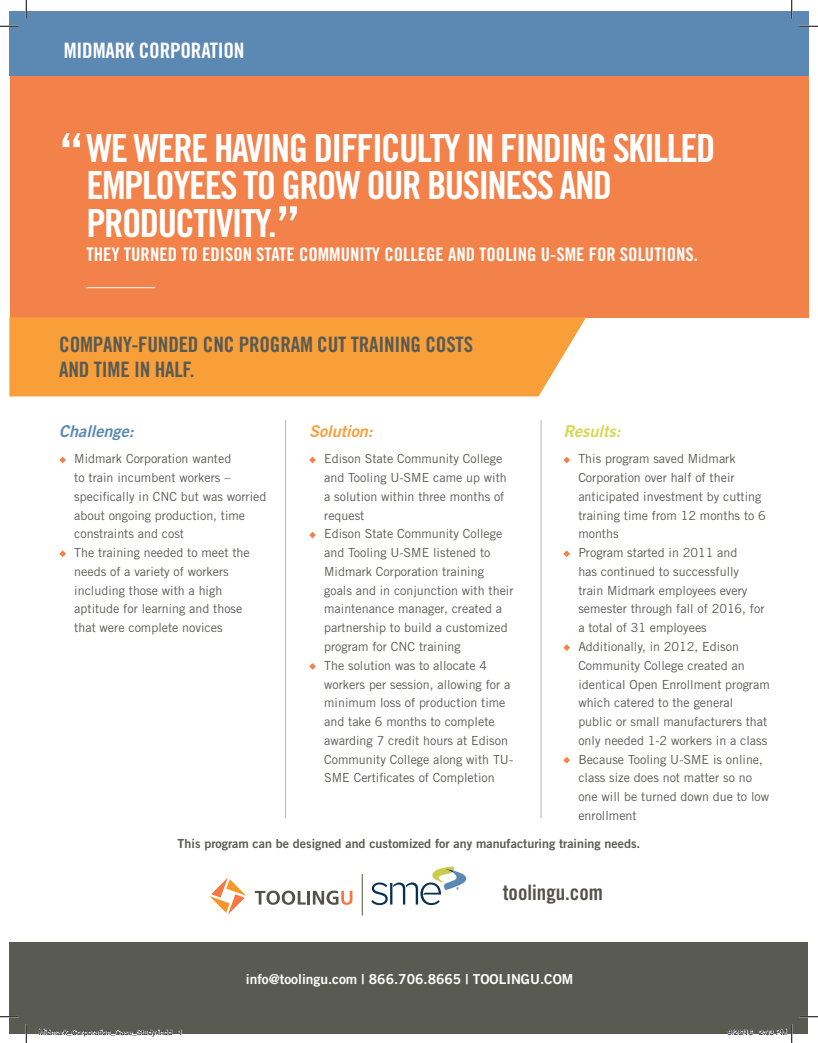
<style>
.page{position:relative;width:818px;height:1043px;background:#fff}
.page>*{position:absolute;margin:0;border:0;box-sizing:border-box;transform-origin:0 0}
.t1{font:57.62px "Trade Gothic LT Std Bd Cn 20";color:#fff}
.t2{font:38.75px/37.5px "Trade Gothic LT Std Bd Cn 20";letter-spacing:-.04em;color:#fff}
.t3{font:21.25px/25.5px "Trade Gothic LT Std Bd Cn 20";letter-spacing:-.01em;color:#595b53}
.t4{font:21.25px "Trade Gothic LT Std Bd Cn 20";letter-spacing:-.01em;color:#fff}
.t5{font:21.25px "Trade Gothic LT Std Bd Cn 20";color:#535249}
.t6{font:18.75px "Trade Gothic LT Std Bd Cn 20";color:#fff}
.t7{font:16.25px "Trade Gothic LT Std Bd 2 Obl";color:#5c89b4}
.t8{font:16.25px "Trade Gothic LT Std Bd 2 Obl";color:#f99f3a}
.t9{font:16.25px "Trade Gothic LT Std Bd 2 Obl";color:#d6d750}
.t10{font:13.75px "Trade Gothic LT Std Bd 2";color:#fff}
.t11{font:12.5px/18.8px "Trade Gothic LT Std";color:#595b53}
.t12{font:12.5px "Trade Gothic LT Std Bd 2";color:#595b53}
.t13{font:7.5px "Helvetica";color:#000}
.s1{font-size:57.62px}
</style>
<div class="page">
<div style="left:10px;top:16px;width:798px;height:301px;background:#f3814a"></div>
<div style="left:9px;top:941px;width:799px;height:92px;background:#595b53"></div>
<div style="left:9px;top:317px;width:577px;height:79px;background:#f99f3a"></div>
<hr style="left:540px;top:420px;width:1px;height:398px;background:#b6b7b1">
<hr style="left:285px;top:420px;width:1px;height:398px;background:#b6b7b1">
<div style="left:9px;top:26px;width:799px;height:49px;background:#5c89b4"></div>
<div style="left:9px;top:11px;width:799px;height:17px;background:#5c89b4"></div>
<hr style="left:362px;top:874px;width:1px;height:41px;background:#535249">
<svg style="left:209px;top:877px;width:37px;height:37px"></svg>
<svg style="left:255px;top:890px;width:51px;height:14px"></svg>
<hr style="left:307px;top:890px;width:3px;height:14px;background:#535249">
<svg style="left:313px;top:890px;width:39px;height:14px"></svg>
<svg style="left:371px;top:866px;width:95px;height:39px"></svg>
<hr style="left:86px;top:287px;width:69px;height:1px;background:#fff">
<svg style="left:59px;top:456px;width:7px;height:7px"></svg>
<svg style="left:59px;top:550px;width:7px;height:7px"></svg>
<svg style="left:309px;top:456px;width:7px;height:7px"></svg>
<svg style="left:309px;top:531px;width:7px;height:7px"></svg>
<svg style="left:309px;top:663px;width:7px;height:6px"></svg>
<svg style="left:563px;top:456px;width:7px;height:7px"></svg>
<svg style="left:563px;top:550px;width:7px;height:7px"></svg>
<svg style="left:563px;top:644px;width:7px;height:7px"></svg>
<svg style="left:563px;top:757px;width:7px;height:6px"></svg>
<svg style="left:0;top:25px;width:19px;height:2px"></svg>
<svg style="left:799px;top:25px;width:19px;height:2px"></svg>
<svg style="left:0;top:1016px;width:18px;height:1px"></svg>
<svg style="left:800px;top:1016px;width:18px;height:1px"></svg>
<svg style="left:25px;top:0;width:2px;height:19px"></svg>
<svg style="left:25px;top:1024px;width:2px;height:18px"></svg>
<svg style="left:791px;top:0;width:1px;height:19px"></svg>
<svg style="left:39px;top:1028px;width:133px;height:6px"></svg>
<svg style="left:179px;top:1029px;width:3px;height:5px"></svg>
<svg style="left:727px;top:1025px;width:65px;height:17px"></svg>
<h3 class="t4" style="left:64px;top:38px;width:182px">MIDMARK CORPORATION</h3>
<h1 class="t1" style="left:58px;top:120px;width:27px">“</h1>
<h2 class="t2" style="left:86px;top:129px;width:630px">WE WERE HAVING DIFFICULTY IN FINDING SKILLED<br>EMPLOYEES TO GROW OUR BUSINESS AND</h2>
<h2 class="t2" style="left:86px;top:204px;width:216px">PRODUCTIVITY.<span class="s1">”</span></h2>
<h3 class="t6" style="left:86px;top:242px;width:613px">THEY TURNED TO EDISON STATE COMMUNITY COLLEGE AND TOOLING U-SME FOR SOLUTIONS.</h3>
<h3 class="t3" style="left:59px;top:331px;width:415px">COMPANY-FUNDED CNC PROGRAM CUT TRAINING COSTS<br>AND TIME IN HALF.</h3>
<h3 class="t7" style="left:59px;top:421px;width:76px">Challenge:</h3>
<p class="t11" style="left:74px;top:449px;width:193px">Midmark Corporation wanted<br>to train incumbent workers – specifically in CNC but was worried about ongoing production, time constraints and cost<br>The training needed to meet the needs of a variety of workers including those with a high aptitude for learning and those that were complete novices</p>
<h3 class="t8" style="left:309px;top:421px;width:65px">Solution:</h3>
<p class="t11" style="left:324px;top:449px;width:191px">Edison State Community College and Tooling U-SME came up with a solution within three months of request<br>Edison State Community College and Tooling U-SME listened to<br>Midmark Corporation training goals and in conjunction with their maintenance manager, created a partnership to build a customized program for CNC training<br>The solution was to allocate 4 workers per session, allowing for a minimum loss of production time and take 6 months to complete awarding 7 credit hours at Edison<br>Community College along with TU-<br>SME Certificates of Completion</p>
<h3 class="t9" style="left:563px;top:421px;width:59px">Results:</h3>
<p class="t11" style="left:578px;top:449px;width:193px">This program saved Midmark<br>Corporation over half of their anticipated investment by cutting training time from 12 months to 6 months<br>Program started in 2011 and<br>has continued to successfully<br>train Midmark employees every semester through fall of 2016, for a total of 31 employees<br>Additionally, in 2012, Edison<br>Community College created an identical Open Enrollment program which catered to the general public or small manufacturers that only needed 1-2 workers in a class<br>Because Tooling U-SME is online, class size does not matter so no one will be turned down due to low enrollment</p>
<p class="t12" style="left:178px;top:836px;width:464px">This program can be designed and customized for any manufacturing training needs.</p>
<h3 class="t5" style="left:502px;top:879px;width:102px">toolingu.com</h3>
<p class="t10" style="left:246px;top:970px;width:329px">info@toolingu.com | 866.706.8665 | TOOLINGU.COM</p>
<p class="t13" style="left:39px;top:1027px;width:145px">Midmark_Corporation_Case_Study.indd 1</p>
<p class="t13" style="left:728px;top:1027px;width:61px">9/26/16 2:03 PM</p>
</div>
